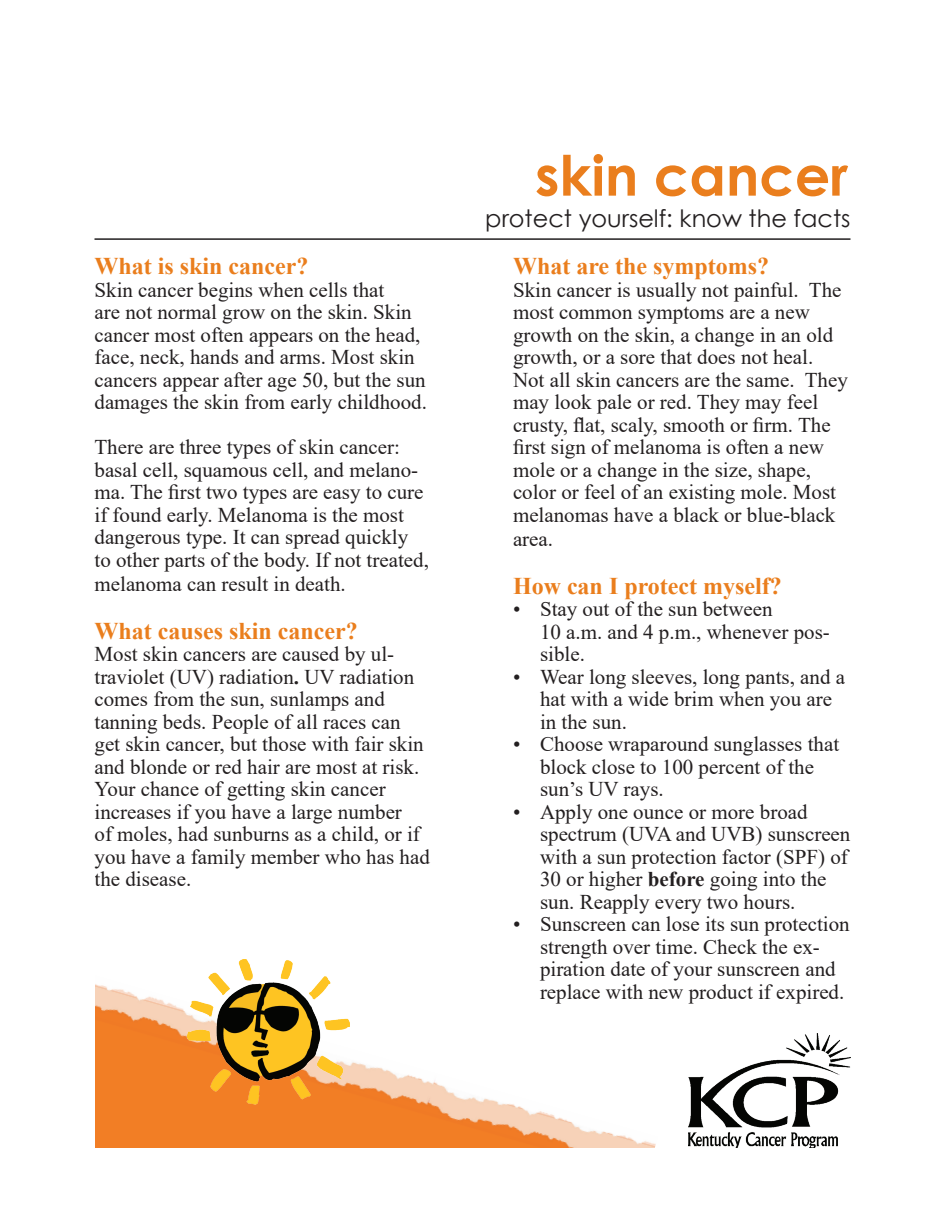
<style>
.page{position:relative;width:945px;height:1215px;background:#fff}
.page>*{position:absolute;margin:0;border:0;box-sizing:border-box;transform-origin:0 0}
.t1{font:700 55.5px "Century Gothic";color:#ea7e1d}
.t2{font:700 24px "Times New Roman";color:#ea7e1d}
.t3{font:24px "Century Gothic";color:#231f20}
.t4{font:21px/22.5px "Times New Roman";color:#231f20}
.s1{font-weight:700}
</style>
<div class="page">
<img style="left:95px;top:959px;width:561px;height:189px">
<img style="left:688px;top:1033px;width:162px;height:115px">
<hr style="left:94px;top:238px;width:756px;height:2px;background:#231f20">
<img style="left:187px;top:960px;width:162px;height:148px">
<p class="t2" style="left:94px;top:249px;width:216px">What is skin cancer?</p>
<p class="t4" style="left:94px;top:278px;width:334px">Skin cancer begins when cells that<br>are not normal grow on the skin. Skin cancer most often appears on the head, face, neck, hands and arms. Most skin cancers appear after age 50, but the sun damages the skin from early childhood.</p>
<p class="t4" style="left:94px;top:435px;width:336px">There are three types of skin cancer: basal cell, squamous cell, and melano&shy;ma. The first two types are easy to cure if found early. Melanoma is the most dangerous type. It can spread quickly to other parts of the body. If not treated, melanoma can result in death.</p>
<p class="t2" style="left:94px;top:613px;width:265px">What causes skin cancer?</p>
<p class="t4" style="left:94px;top:642px;width:337px">Most skin cancers are caused by ul&shy;traviolet (UV) radiation<span class="s1">.</span> UV radiation comes from the sun, sunlamps and tanning beds. People of all races can get skin cancer, but those with fair skin and blonde or red hair are most at risk.<br>Your chance of getting skin cancer increases if you have a large number<br>of moles, had sunburns as a child, or if you have a family member who has had the disease.</p>
<h1 class="t1" style="left:535px;top:133px;width:315px">skin cancer</h1>
<p class="t3" style="left:485px;top:202px;width:367px">protect yourself: know the facts</p>
<p class="t2" style="left:513px;top:249px;width:258px">What are the symptoms?</p>
<p class="t4" style="left:513px;top:278px;width:336px">Skin cancer is usually not painful. The most common symptoms are a new growth on the skin, a change in an old growth, or a sore that does not heal.<br>Not all skin cancers are the same. They may look pale or red. They may feel crusty, flat, scaly, smooth or firm. The first sign of melanoma is often a new mole or a change in the size, shape, color or feel of an existing mole. Most melanomas have a black or blue-black area.</p>
<p class="t2" style="left:513px;top:568px;width:270px">How can I protect myself?</p>
<p class="t4" style="left:540px;top:597px;width:291px;text-indent:-27px">• Stay out of the sun between<br>10 a.m. and 4 p.m., whenever pos&shy;sible.</p>
<p class="t4" style="left:540px;top:665px;width:307px;text-indent:-27px">• Wear long sleeves, long pants, and a hat with a wide brim when you are in the sun.</p>
<p class="t4" style="left:540px;top:732px;width:301px;text-indent:-27px">• Choose wraparound sunglasses that block close to 100 percent of the sun’s UV rays.</p>
<p class="t4" style="left:540px;top:800px;width:312px;text-indent:-27px">• Apply one ounce or more broad spectrum (UVA and UVB) sunscreen with a sun protection factor (SPF) of<br>30 or higher <span class="s1">before</span> going into the sun. Reapply every two hours.</p>
<p class="t4" style="left:540px;top:912px;width:311px;text-indent:-27px">• Sunscreen can lose its sun protection strength over time. Check the ex&shy;piration date of your sunscreen and replace with new product if expired.</p>
</div>
